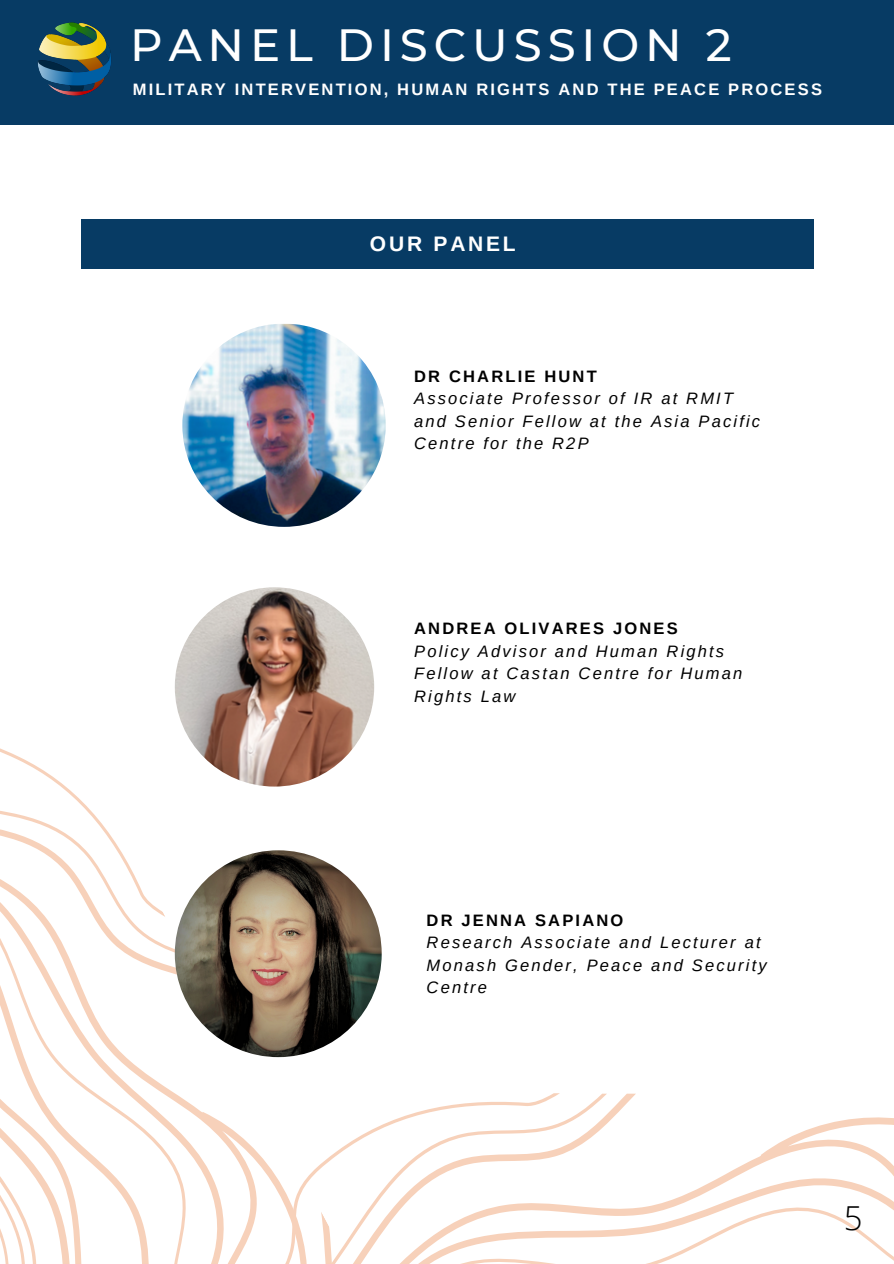
<style>
.page{position:relative;width:894px;height:1264px;background:#fff}
.page>*{position:absolute;margin:0;border:0;box-sizing:border-box;transform-origin:0 0}
.t1{font:500 45px "Montserrat";letter-spacing:.13em;color:#fff}
.t2{font:300 33px "Open Sans";color:#000}
.t3{font:700 21px "Arimo";letter-spacing:.13em;color:#fff}
.t4{font:italic 16.5px/22.5px "Arimo";letter-spacing:.13em;color:#000}
.t5{font:700 16.5px "Arimo";letter-spacing:.13em;color:#fff}
.t6{font:700 16.5px "Arimo";letter-spacing:.13em;color:#000}
</style>
<div class="page">
<div style="left:0;top:0;width:893px;height:125px;background:#073b64"></div>
<img style="left:37px;top:22px;width:74px;height:74px">
<img style="left:182px;top:323px;width:203px;height:204px;border-radius:50%">
<svg style="left:353px;top:1093px;width:540px;height:170px"></svg>
<svg style="left:0;top:687px;width:353px;height:576px"></svg>
<img style="left:175px;top:850px;width:206px;height:207px;border-radius:50%">
<img style="left:175px;top:587px;width:199px;height:199px;border-radius:50%">
<div style="left:81px;top:219px;width:732px;height:50px;background:#073b64"></div>
<p class="t1" style="left:130px;top:17px;width:602px">PANEL DISCUSSION 2</p>
<p class="t5" style="left:133px;top:80px;width:690px">MILITARY INTERVENTION, HUMAN RIGHTS AND THE PEACE PROCESS</p>
<p class="t3" style="left:370px;top:232px;width:147px">OUR PANEL</p>
<p class="t6" style="left:414px;top:367px;width:184px">DR CHARLIE HUNT</p>
<p class="t4" style="left:414px;top:387px;width:347px">Associate Professor of IR at RMIT and Senior Fellow at the Asia Pacific<br>Centre for the R2P</p>
<p class="t6" style="left:414px;top:619px;width:265px">ANDREA OLIVARES JONES</p>
<p class="t4" style="left:414px;top:640px;width:329px">Policy Advisor and Human Rights<br>Fellow at Castan Centre for Human<br>Rights Law</p>
<p class="t6" style="left:426px;top:910px;width:198px">DR JENNA SAPIANO</p>
<p class="t4" style="left:426px;top:931px;width:341px">Research Associate and Lecturer at<br>Monash Gender, Peace and Security<br>Centre</p>
<p class="t2" style="left:843px;top:1194px;width:20px">5</p>
</div>
